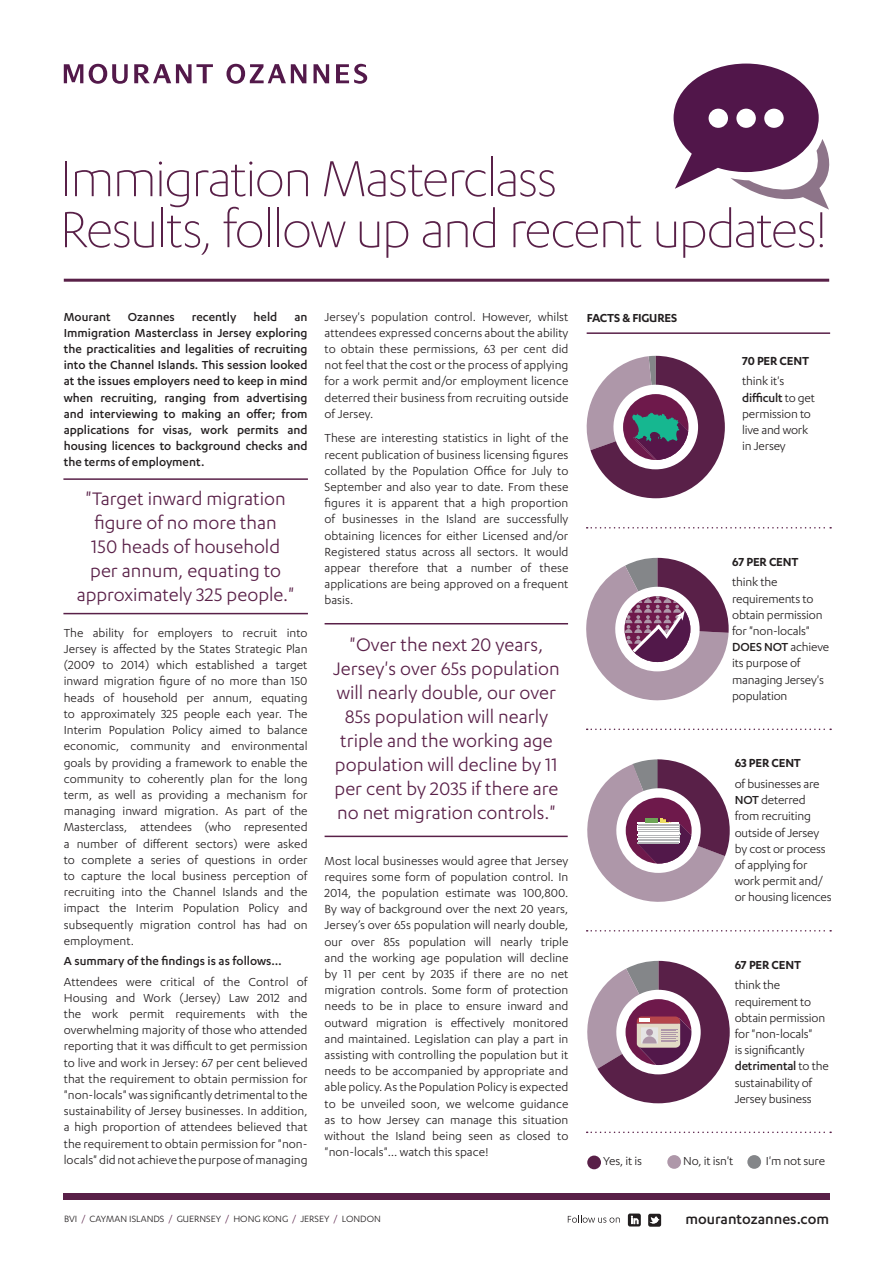
<style>
.page{position:relative;width:893px;height:1263px;background:#fff}
.page>*{position:absolute;margin:0;border:0;box-sizing:border-box;transform-origin:0 0}
.t1{font:300 58.8px/51px "Karbon";letter-spacing:-.035em;color:#592048}
.t2{font:21px/24px "Karbon";color:#592048;text-align:center}
.t3{font:500 16.5px "Karbon";color:#231f20}
.t4{font:13.5px/16.2px "Karbon";letter-spacing:-.015em;color:#231f20;text-align:justify}
.t5{font:500 13.5px/16.2px "Karbon";color:#231f20;text-align:justify}
.t6{font:600 13.5px "Karbon";letter-spacing:-.015em;color:#231f20}
.t7{font:10.5px "Karbon";color:#231f20}
.s1{font-weight:500}
.s2{color:#592048}
</style>
<div class="page">
<div style="left:64px;top:1193px;width:766px;height:6px;background:#592048"></div>
<svg style="left:568px;top:1215px;width:52px;height:8px"></svg>
<svg style="left:628px;top:1213px;width:13px;height:13px"></svg>
<svg style="left:648px;top:1214px;width:13px;height:13px"></svg>
<svg style="left:64px;top:64px;width:19px;height:19px"></svg>
<svg style="left:89px;top:64px;width:39px;height:20px"></svg>
<svg style="left:134px;top:64px;width:79px;height:19px"></svg>
<svg style="left:226px;top:64px;width:80px;height:20px"></svg>
<svg style="left:313px;top:64px;width:16px;height:19px"></svg>
<svg style="left:336px;top:64px;width:31px;height:20px"></svg>
<hr style="left:64px;top:279px;width:765px;height:3px;background:#592048">
<svg style="left:674px;top:64px;width:156px;height:146px"></svg>
<hr style="left:587px;top:332px;width:243px;height:2px;background:#592048">
<hr style="left:63px;top:478px;width:245px;height:2px;background:#592048">
<hr style="left:63px;top:613px;width:245px;height:1px;background:#592048">
<svg style="left:587px;top:527px;width:244px;height:1px"></svg>
<svg style="left:586px;top:356px;width:139px;height:142px"></svg>
<svg style="left:587px;top:759px;width:143px;height:143px"></svg>
<svg style="left:587px;top:728px;width:244px;height:2px"></svg>
<svg style="left:587px;top:961px;width:143px;height:142px"></svg>
<div style="left:646px;top:1029px;width:7px;height:7px;background:#ae97a9;border-radius:50%"></div>
<svg style="left:587px;top:930px;width:244px;height:1px"></svg>
<svg style="left:587px;top:1131px;width:244px;height:2px"></svg>
<div style="left:747px;top:1155px;width:14px;height:14px;background:#848689;border-radius:50%"></div>
<div style="left:587px;top:1155px;width:14px;height:14px;background:#592048;border-radius:50%"></div>
<div style="left:667px;top:1155px;width:14px;height:14px;background:#ae97a9;border-radius:50%"></div>
<svg style="left:586px;top:558px;width:143px;height:143px"></svg>
<hr style="left:325px;top:836px;width:243px;height:1px;background:#592048">
<hr style="left:325px;top:623px;width:243px;height:1px;background:#592048">
<p class="t1" style="left:60px;top:151px;width:770px">Immigration Masterclass<br>Results, follow up and recent updates!</p>
<p class="t5" style="left:64px;top:308px;width:48px">Mourant</p>
<p class="t5" style="left:128px;top:308px;width:48px">Ozannes</p>
<p class="t5" style="left:192px;top:308px;width:46px">recently</p>
<p class="t5" style="left:254px;top:308px;width:25px">held</p>
<p class="t5" style="left:64px;top:308px;width:245px;text-indent:231px">an Immigration Masterclass in Jersey exploring the practicalities and legalities of recruiting into the Channel Islands. This session looked at the issues employers need to keep in mind when recruiting, ranging from advertising and interviewing to making an offer; from applications for visas, work permits and housing licences to background checks and the terms of employment.</p>
<p class="t2" style="left:77px;top:486px;width:220px">"Target inward migration figure of no more than<br>150 heads of household per annum, equating to approximately 325 people."</p>
<p class="t4" style="left:64px;top:624px;width:245px">The ability for employers to recruit into Jersey is affected by the States Strategic Plan (2009 to 2014) which established a target inward migration figure of no more than 150 heads of household per annum, equating to approximately 325 people each year. The Interim Population Policy aimed to balance economic, community and environmental goals by providing a framework to enable the community to coherently plan for the long term, as well as providing a mechanism for managing inward migration. As part of the Masterclass, attendees (who represented a number of different sectors) were asked to complete a series of questions in order to capture the local business perception of recruiting into the Channel Islands and the impact the Interim Population Policy and subsequently migration control has had on employment.</p>
<p class="t5" style="left:64px;top:952px;width:219px">A summary of the findings is as follows…</p>
<p class="t4" style="left:64px;top:973px;width:245px">Attendees were critical of the Control of Housing and Work (Jersey) Law 2012 and the work permit requirements with the overwhelming majority of those who attended reporting that it was difficult to get permission to live and work in Jersey: 67 per cent believed that the requirement to obtain permission for "non-locals" was significantly detrimental to the sustainability of Jersey businesses. In addition, a high proportion of attendees believed that the requirement to obtain permission for "non&shy;locals" did not achieve the purpose of managing</p>
<p class="t4" style="left:325px;top:308px;width:245px">Jersey's population control. However, whilst attendees expressed concerns about the ability to obtain these permissions, 63 per cent did not feel that the cost or the process of applying for a work permit and/or employment licence deterred their business from recruiting outside of Jersey.</p>
<p class="t4" style="left:325px;top:430px;width:245px">These are interesting statistics in light of the recent publication of business licensing figures collated by the Population Office for July to September and also year to date. From these figures it is apparent that a high proportion of businesses in the Island are successfully obtaining licences for either Licensed and/or Registered status across all sectors. It would appear therefore that a number of these applications are being approved on a frequent basis.</p>
<p class="t2" style="left:333px;top:632px;width:228px">"Over the next 20 years,<br>Jersey's over 65s population will nearly double, our over<br>85s population will nearly triple and the working age population will decline by 11 per cent by 2035 if there are no net migration controls."</p>
<p class="t4" style="left:325px;top:852px;width:245px">Most local businesses would agree that Jersey requires some form of population control. In 2014, the population estimate was 100,800.<br>By way of background over the next 20 years, Jersey’s over 65s population will nearly double, our over 85s population will nearly triple and the working age population will decline by 11 per cent by 2035 if there are no net migration controls. Some form of protection needs to be in place to ensure inward and outward migration is effectively monitored and maintained. Legislation can play a part in assisting with controlling the population but it needs to be accompanied by appropriate and able policy. As the Population Policy is expected to be unveiled soon, we welcome guidance as to how Jersey can manage this situation without the Island being seen as closed to "non-locals"… watch this space!</p>
<p class="t6" style="left:587px;top:310px;width:92px">FACTS &amp; FIGURES</p>
<p class="t6" style="left:742px;top:353px;width:68px">70 PER CENT</p>
<p class="t4" style="left:742px;top:373px;width:74px;text-align:left">think it's <span class="s1">difficult</span> to get permission to live and work in Jersey</p>
<p class="t6" style="left:732px;top:554px;width:68px">67 PER CENT</p>
<p class="t4" style="left:732px;top:574px;width:99px;text-align:left">think the requirements to obtain permission for "non-locals"<br><span class="s1">DOES NOT</span> achieve its purpose of managing Jersey's population</p>
<p class="t6" style="left:735px;top:756px;width:68px">63 PER CENT</p>
<p class="t4" style="left:735px;top:775px;width:99px;text-align:left">of businesses are<br><span class="s1">NOT</span> deterred from recruiting outside of Jersey by cost or process of applying for work permit and/ or housing licences</p>
<p class="t6" style="left:735px;top:957px;width:68px">67 PER CENT</p>
<p class="t4" style="left:735px;top:977px;width:96px;text-align:left">think the requirement to obtain permission for "non-locals"<br>is significantly <span class="s1">detrimental</span> to the sustainability of<br>Jersey business</p>
<p class="t4" style="left:603px;top:1153px;width:40px">Yes, it is</p>
<p class="t4" style="left:683px;top:1153px;width:52px">No, it isn't</p>
<p class="t4" style="left:766px;top:1153px;width:61px">I'm not sure</p>
<p class="t7" style="left:64px;top:1213px;width:318px">BVI <span class="s2">/</span> CAYMAN ISLANDS <span class="s2">/</span> GUERNSEY <span class="s2">/</span> HONG KONG <span class="s2">/</span> JERSEY <span class="s2">/</span> LONDON</p>
<p class="t3" style="left:685px;top:1210px;width:145px">mourantozannes.com</p>
</div>
